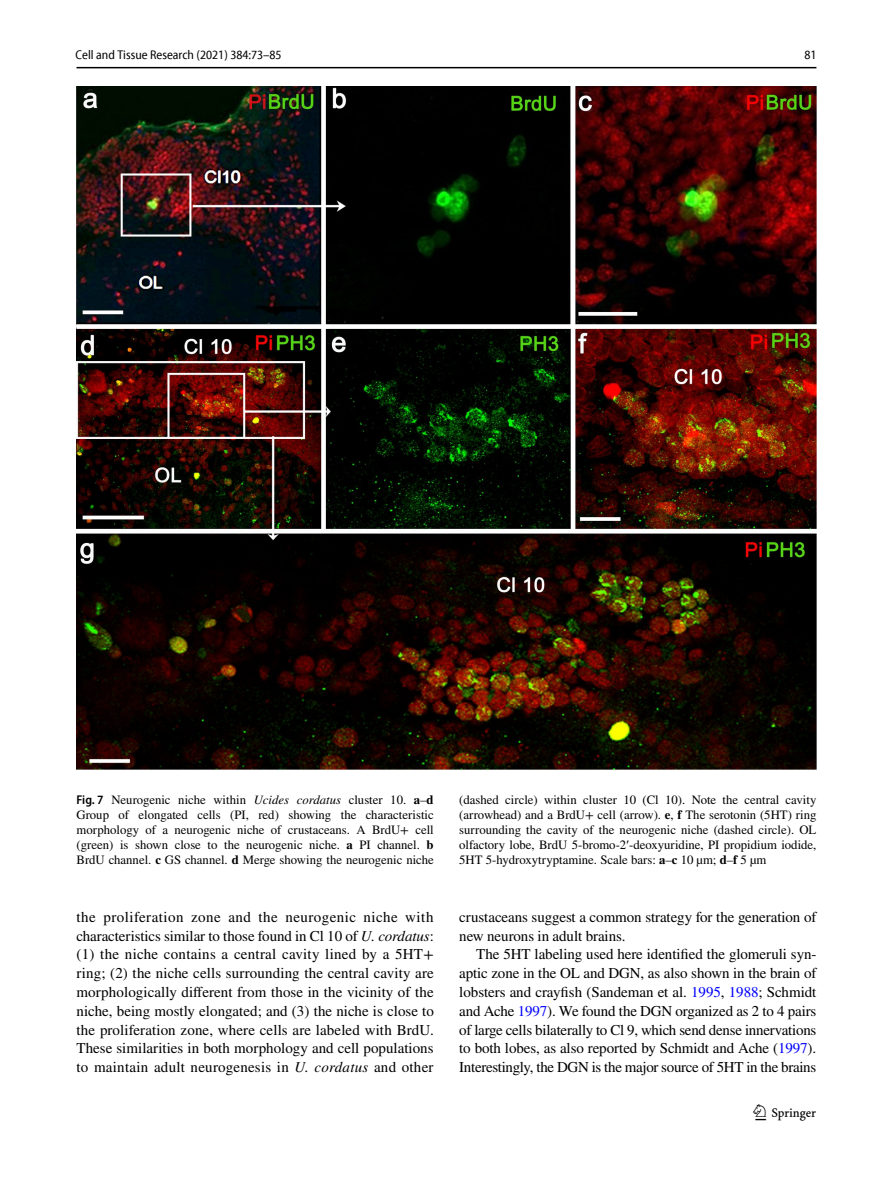
<style>
.page{position:relative;width:893px;height:1187px;background:#fff}
.page>*{position:absolute;margin:0;border:0;box-sizing:border-box;transform-origin:0 0}
.t1{font:22.5px "Springnew Regular 3";color:#000}
.t2{font:15px/18.8px "STIX";letter-spacing:-.005em;color:#000;text-align:justify}
.t3{font:12.75px/15px "STIX";color:#000;text-align:justify}
.t4{font:semi-condensed 12.75px "Myriad Pro Unic";color:#000}
.s1{font-family:"Myriad Pro";font-weight:600;font-stretch:semi-condensed}
.s2{font-style:italic}
.s3{font-weight:700}
.s4{font-family:"Times New Roman"}
.s5{color:#00f}
</style>
<div class="page">
<hr style="left:77px;top:67px;width:739px;height:1px;background:#000">
<img style="left:77px;top:87px;width:739px;height:682px">
<p class="t4" style="left:76px;top:50px;width:208px">Cell and Tissue Research (2021) 384:73–85</p>
<p class="t4" style="left:805px;top:50px;width:14px">81</p>
<p class="t3" style="left:77px;top:793px;width:359px"><span class="s1">Fig. 7</span> Neurogenic niche within <span class="s2">Ucides cordatus</span> cluster 10. <span class="s3">a</span>–<span class="s3">d </span>Group of elongated cells (PI, red) showing the characteristic morphology of a neurogenic niche of crustaceans. A BrdU+ cell (green) is shown close to the neurogenic niche. <span class="s3">a</span> PI channel. <span class="s3">b </span>BrdU channel. <span class="s3">c</span> GS channel. <span class="s3">d</span> Merge showing the neurogenic niche</p>
<p class="t3" style="left:459px;top:793px;width:359px">(dashed circle) within cluster 10 (Cl 10). Note the central cavity (arrowhead) and a BrdU+ cell (arrow). <span class="s3">e</span>, <span class="s3">f</span> The serotonin (5HT) ring surrounding the cavity of the neurogenic niche (dashed circle). OL olfactory lobe, BrdU 5-bromo-2<span class="s4">′</span>-deoxyuridine, PI propidium iodide, 5HT 5-hydroxytryptamine. Scale bars: <span class="s3">a</span>–<span class="s3">c</span> 10 µm; <span class="s3">d</span>–<span class="s3">f</span> 5 µm</p>
<p class="t2" style="left:77px;top:908px;width:359px">the proliferation zone and the neurogenic niche with characteristics similar to those found in Cl 10 of <span class="s2">U. cordatus</span>: (1) the niche contains a central cavity lined by a 5HT+ ring; (2) the niche cells surrounding the central cavity are morphologically different from those in the vicinity of the niche, being mostly elongated; and (3) the niche is close to the proliferation zone, where cells are labeled with BrdU.<br>These similarities in both morphology and cell populations to maintain adult neurogenesis in <span class="s2">U. cordatus</span> and other</p>
<p class="t2" style="left:459px;top:908px;width:359px">crustaceans suggest a common strategy for the generation of new neurons in adult brains.</p>
<p class="t2" style="left:459px;top:946px;width:359px;text-indent:17px">The 5HT labeling used here identified the glomeruli syn&shy;aptic zone in the OL and DGN, as also shown in the brain of lobsters and crayfish (Sandeman et al. <span class="s5">1995</span>, <span class="s5">1988</span>; Schmidt and Ache <span class="s5">1997</span>). We found the DGN organized as 2 to 4 pairs of large cells bilaterally to Cl 9, which send dense innervations to both lobes, as also reported by Schmidt and Ache (<span class="s5">1997</span>).<br>Interestingly, the DGN is the major source of 5HT in the brains</p>
<h1 class="t1" style="left:755px;top:1104px;width:62px">1 3</h1>
</div>
